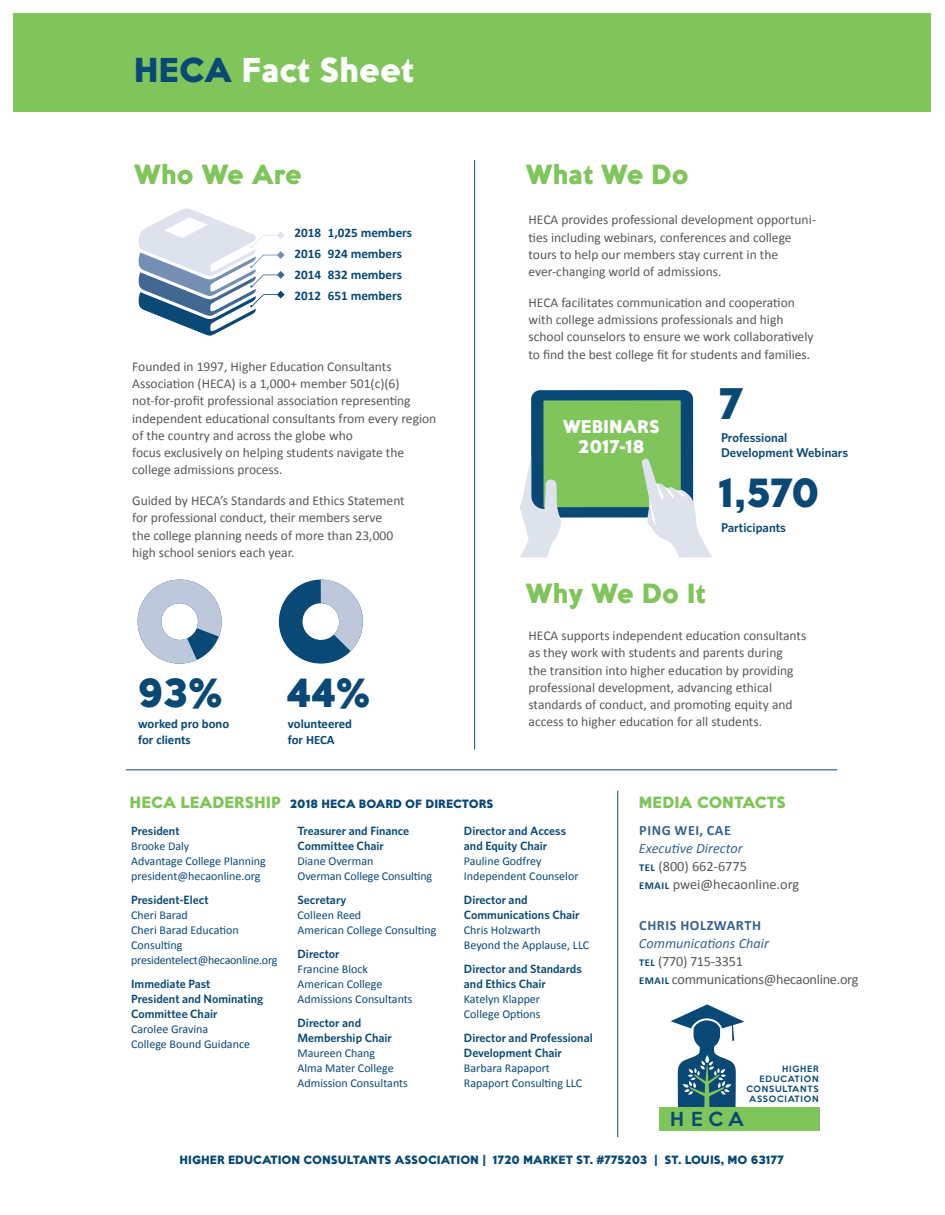
<style>
.page{position:relative;width:945px;height:1215px;background:#fff}
.page>*{position:absolute;margin:0;border:0;box-sizing:border-box;transform-origin:0 0}
.Body_A_bold{font:800 38.55px "Keep Calm";color:#0a4975}
.Body_A_bold-2{font:800 35.55px "Keep Calm";letter-spacing:-.01em;color:#0a4975}
.Head_A{font:800 30.3px "Keep Calm";color:#fff}
.Head_A-2{font:800 24.3px "Keep Calm";color:#80c55b}
.t1{font:500 21.45px "Keep Calm";color:#0a4975}
.t2{font:500 17.7px "Keep Calm";color:#0a4975}
.t3{font:800 16.05px "Keep Calm";color:#fff}
.Body_A{font:14.25px/18px "Calibri";letter-spacing:-.02em;color:#57585a}
.Body_A-2{font:14.25px/18px "Calibri";color:#57585a}
.Sidbar_head{font:800 14.25px "Keep Calm";color:#80c55b}
.Body_A-3{font:13.5px/17.2px "Calibri";color:#57585a}
.Body_A_bold-3{font:700 13.05px "Calibri";color:#0a4975}
.Body_A_bold-4{font:600 12.75px/15.3px "Whitney";color:#0a4975}
.Body_A_bold-5{font:700 12.75px/15.3px "Calibri";color:#0a4975}
.Board_list_name{font:12px/15px "Calibri";color:#0a4975}
.Board_list_title{font:600 12px/15px "Whitney";color:#0a4975}
.Sidbar_head-2{font:800 10.5px "Keep Calm";color:#0a4975}
.t4{font:500 7.95px/10.1px "Keep Calm";letter-spacing:.1em;color:#0a4975;text-align:right}
.s1{color:#0a4975}
.s2{font-size:14.25px;color:#80c55b}
.s3{font-weight:700;color:#38618c}
.s4{font-style:italic;color:#38618c}
.s5{font-weight:700;font-size:10.5px;color:#0a4975}
</style>
<div class="page">
<div style="left:14px;top:14px;width:918px;height:98px;background:#80c55b"></div>
<hr style="left:474px;top:160px;width:1px;height:590px;background:#0a4975">
<hr style="left:617px;top:791px;width:1px;height:346px;background:#0a4975">
<hr style="left:126px;top:770px;width:711px;height:1px;background:#0a4975">
<svg style="left:139px;top:208px;width:146px;height:128px"></svg>
<svg style="left:279px;top:580px;width:84px;height:84px"></svg>
<svg style="left:137px;top:579px;width:85px;height:85px"></svg>
<div style="left:531px;top:390px;width:162px;height:128px;background:#0a4975;border-radius:9px"></div>
<svg style="left:520px;top:400px;width:192px;height:157px"></svg>
<div style="left:660px;top:1107px;width:160px;height:24px;background:#80c55b"></div>
<svg style="left:671px;top:1004px;width:73px;height:103px"></svg>
<p class="Head_A" style="left:134px;top:46px;width:282px"><span class="s1">HECA</span> Fact Sheet</p>
<p class="Head_A-2" style="left:134px;top:155px;width:170px">Who We Are</p>
<p class="Body_A_bold-3" style="left:295px;top:225px;width:119px">2018 1,025 members</p>
<p class="Body_A_bold-3" style="left:295px;top:246px;width:109px">2016 924 members</p>
<p class="Body_A_bold-3" style="left:295px;top:267px;width:109px">2014 832 members</p>
<p class="Body_A_bold-3" style="left:295px;top:288px;width:109px">2012 651 members</p>
<p class="Body_A-3" style="left:132px;top:358px;width:306px">Founded in 1997, Higher Education Consultants Association (HECA) is a 1,000+ member 501(c)(6) not-for-profit professional association representing independent educational consultants from every region of the country and across the globe who<br>focus exclusively on helping students navigate the college admissions process.</p>
<p class="Body_A-3" style="left:132px;top:492px;width:274px">Guided by HECA’s Standards and Ethics Statement for professional conduct, their members serve<br>the college planning needs of more than 23,000 high school seniors each year.</p>
<p class="Body_A_bold-2" style="left:137px;top:664px;width:87px">93%</p>
<p class="Body_A_bold-5" style="left:138px;top:716px;width:93px">worked pro bono for clients</p>
<p class="Body_A_bold-2" style="left:286px;top:664px;width:86px">44%</p>
<p class="Body_A_bold-5" style="left:288px;top:716px;width:66px">volunteered for HECA</p>
<p class="Head_A-2" style="left:526px;top:155px;width:165px">What We Do</p>
<p class="Body_A-3" style="left:529px;top:211px;width:289px">HECA provides professional development opportuni&shy;ties including webinars, conferences and college tours to help our members stay current in the ever-changing world of admissions.</p>
<p class="Body_A-3" style="left:529px;top:294px;width:287px">HECA facilitates communication and cooperation with college admissions professionals and high school counselors to ensure we work collaboratively to find the best college fit for students and families.</p>
<p class="t3" style="left:563px;top:414px;width:99px">WEBINARS</p>
<p class="t3" style="left:578px;top:434px;width:68px">2017-18</p>
<p class="Body_A_bold" style="left:720px;top:373px;width:25px">7</p>
<p class="Body_A_bold-4" style="left:721px;top:430px;width:129px">Professional<br>Development Webinars</p>
<p class="Body_A_bold-2" style="left:718px;top:464px;width:103px">1,570</p>
<p class="Body_A_bold-4" style="left:721px;top:519px;width:67px">Participants</p>
<p class="Head_A-2" style="left:526px;top:573px;width:182px">Why We Do It</p>
<p class="Body_A-3" style="left:529px;top:627px;width:279px">HECA supports independent education consultants as they work with students and parents during<br>the transition into higher education by providing professional development, advancing ethical standards of conduct, and promoting equity and access to higher education for all students.</p>
<p class="Sidbar_head-2" style="left:130px;top:796px;width:365px"><span class="s2">HECA LEADERSHIP</span> 2018 HECA BOARD OF DIRECTORS</p>
<p class="Sidbar_head" style="left:639px;top:791px;width:148px">MEDIA CONTACTS</p>
<p class="Body_A-2" style="left:639px;top:821px;width:162px"><span class="s3">PING WEI, CAE<br></span><span class="s4">Executive Director<br></span><span class="s5">TEL</span> (800) 662-6775<br><span class="s5">EMAIL</span> pwei@hecaonline.org</p>
<p class="Body_A" style="left:639px;top:916px;width:221px"><span class="s3">CHRIS HOLZWARTH<br></span><span class="s4">Communications Chair<br></span><span class="s5">TEL</span> (770) 715-3351<br><span class="s5">EMAIL</span> communications@hecaonline.org</p>
<p class="Board_list_title" style="left:131px;top:823px;width:50px">President</p>
<p class="Board_list_name" style="left:131px;top:838px;width:136px">Brooke Daly<br>Advantage College Planning president@hecaonline.org</p>
<p class="Board_list_title" style="left:131px;top:892px;width:79px">President-Elect</p>
<p class="Board_list_name" style="left:131px;top:907px;width:148px">Cheri Barad<br>Cheri Barad Education<br>Consulting presidentelect@hecaonline.org</p>
<p class="Board_list_title" style="left:131px;top:976px;width:134px">Immediate Past<br>President and Nominating<br>Committee Chair</p>
<p class="Board_list_name" style="left:131px;top:1021px;width:120px">Carolee Gravina<br>College Bound Guidance</p>
<p class="Board_list_title" style="left:298px;top:823px;width:113px">Treasurer and Finance<br>Committee Chair</p>
<p class="Board_list_name" style="left:298px;top:853px;width:136px">Diane Overman<br>Overman College Consulting</p>
<p class="Board_list_title" style="left:298px;top:892px;width:50px">Secretary</p>
<p class="Board_list_name" style="left:298px;top:907px;width:141px">Colleen Reed<br>American College Consulting</p>
<p class="Board_list_title" style="left:298px;top:946px;width:44px">Director</p>
<p class="Board_list_name" style="left:298px;top:961px;width:117px">Francine Block<br>American College<br>Admissions Consultants</p>
<p class="Board_list_title" style="left:298px;top:1015px;width:96px">Director and<br>Membership Chair</p>
<p class="Board_list_name" style="left:298px;top:1045px;width:112px">Maureen Chang<br>Alma Mater College<br>Admission Consultants</p>
<p class="Board_list_title" style="left:464px;top:823px;width:104px">Director and Access and Equity Chair</p>
<p class="Board_list_name" style="left:464px;top:853px;width:116px">Pauline Godfrey<br>Independent Counselor</p>
<p class="Board_list_title" style="left:464px;top:892px;width:117px">Director and<br>Communications Chair</p>
<p class="Board_list_name" style="left:464px;top:922px;width:127px">Chris Holzwarth<br>Beyond the Applause, LLC</p>
<p class="Board_list_title" style="left:464px;top:961px;width:119px">Director and Standards and Ethics Chair</p>
<p class="Board_list_name" style="left:464px;top:991px;width:78px">Katelyn Klapper<br>College Options</p>
<p class="Board_list_title" style="left:464px;top:1030px;width:130px">Director and Professional<br>Development Chair</p>
<p class="Board_list_name" style="left:464px;top:1060px;width:120px">Barbara Rapaport<br>Rapaport Consulting LLC</p>
<p class="t1" style="left:588px;top:914px;width:91px">HECA</p>
<p class="t4" style="left:747px;top:1064px;width:74px">HIGHER<br>EDUCATION<br>CONSULTANTS<br>ASSOCIATION</p>
<p class="t2" style="left:670px;top:1104px;width:75px">HECA</p>
<p class="Sidbar_head-2" style="left:180px;top:1152px;width:606px">HIGHER EDUCATION CONSULTANTS ASSOCIATION | 1720 MARKET ST. #775203 | ST. LOUIS, MO 63177</p>
</div>
